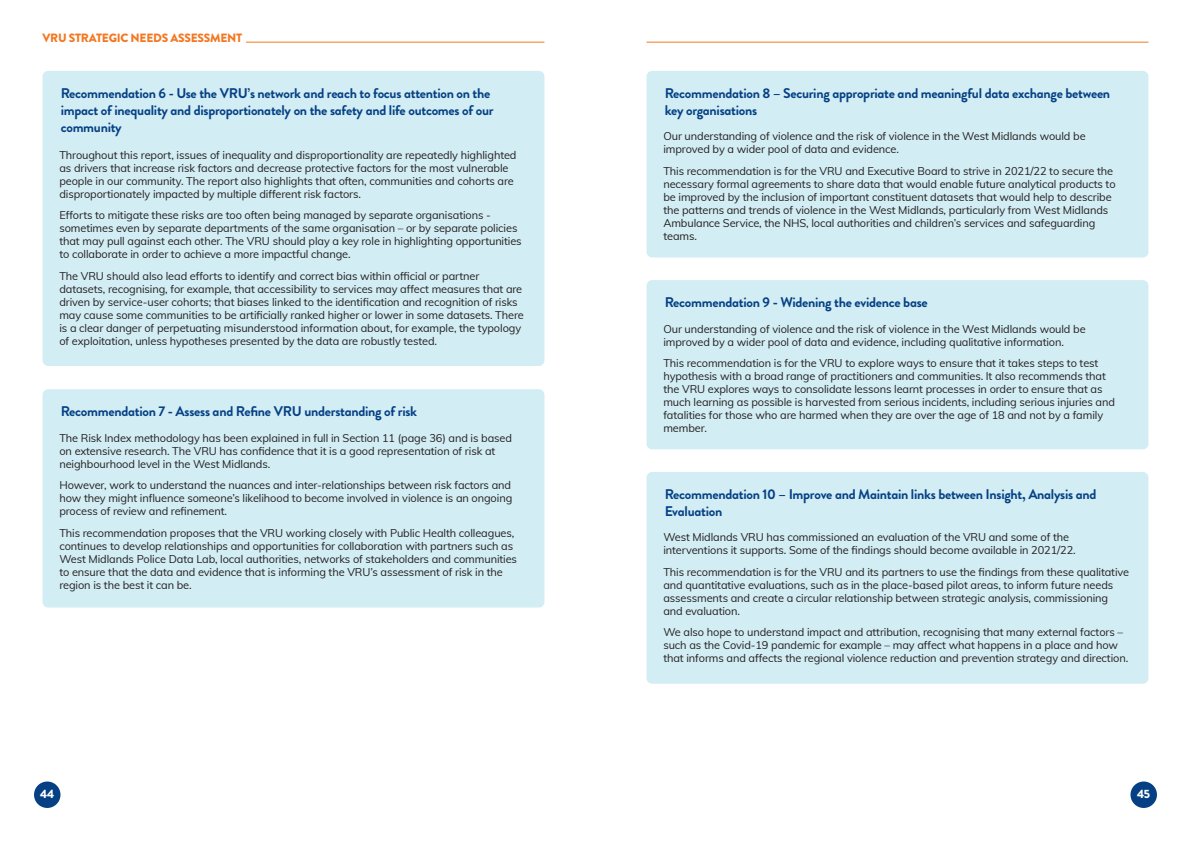
<style>
.page{position:relative;width:1191px;height:842px;background:#fff}
.page>*{position:absolute;margin:0;border:0;box-sizing:border-box;transform-origin:0 0}
.BOX__Title{font:700 14px/17px "Brandon Grotesque";letter-spacing:-.02em;color:#054085}
.t1{font:900 12px "Brandon Grotesque";letter-spacing:-.02em;color:#f47721}
.t2{font:900 12px "Brandon Grotesque";color:#fff}
.BOX__Body_Copy{font:11px/13px "Muli";letter-spacing:-.01em;color:#231f20}
</style>
<div class="page">
<div style="left:1130px;top:781px;width:27px;height:27px;background:#054085;border-radius:50%"></div>
<hr style="left:246px;top:42px;width:298px;height:1px;background:#f47721">
<div style="left:34px;top:781px;width:26px;height:27px;background:#054085;border-radius:50%"></div>
<hr style="left:646px;top:42px;width:502px;height:1px;background:#f47721">
<div style="left:43px;top:71px;width:501px;height:295px;background:#d2edf3;border-radius:6px"></div>
<div style="left:646px;top:71px;width:502px;height:186px;background:#d2edf3;border-radius:6px"></div>
<div style="left:646px;top:472px;width:502px;height:212px;background:#d2edf3;border-radius:6px"></div>
<div style="left:43px;top:389px;width:501px;height:218px;background:#d2edf3;border-radius:6px"></div>
<div style="left:646px;top:280px;width:502px;height:169px;background:#d2edf3;border-radius:6px"></div>
<p class="t1" style="left:43px;top:30px;width:201px">VRU STRATEGIC NEEDS ASSESSMENT</p>
<p class="BOX__Title" style="left:61px;top:85px;width:434px">Recommendation 6 - Use the VRU’s network and reach to focus attention on the impact of inequality and disproportionately on the safety and life outcomes of our community</p>
<p class="BOX__Title" style="left:664px;top:85px;width:447px">Recommendation 8 – Securing appropriate and meaningful data exchange between key organisations</p>
<p class="BOX__Body_Copy" style="left:663px;top:129px;width:424px">Our understanding of violence and the risk of violence in the West Midlands would be improved by a wider pool of data and evidence.</p>
<p class="BOX__Body_Copy" style="left:663px;top:164px;width:454px">This recommendation is for the VRU and Executive Board to strive in 2021/22 to secure the necessary formal agreements to share data that would enable future analytical products to be improved by the inclusion of important constituent datasets that would help to describe the patterns and trends of violence in the West Midlands, particularly from West Midlands Ambulance Service, the NHS, local authorities and children’s services and safeguarding teams.</p>
<p class="BOX__Body_Copy" style="left:59px;top:148px;width:459px">Throughout this report, issues of inequality and disproportionality are repeatedly highlighted as drivers that increase risk factors and decrease protective factors for the most vulnerable people in our community. The report also highlights that often, communities and cohorts are disproportionately impacted by multiple different risk factors.</p>
<p class="BOX__Body_Copy" style="left:59px;top:208px;width:464px">Efforts to mitigate these risks are too often being managed by separate organisations - sometimes even by separate departments of the same organisation – or by separate policies that may pull against each other. The VRU should play a key role in highlighting opportunities to collaborate in order to achieve a more impactful change.</p>
<p class="BOX__Body_Copy" style="left:59px;top:269px;width:466px">The VRU should also lead efforts to identify and correct bias within official or partner datasets, recognising, for example, that accessibility to services may affect measures that are driven by service-user cohorts; that biases linked to the identification and recognition of risks may cause some communities to be artificially ranked higher or lower in some datasets. There is a clear danger of perpetuating misunderstood information about, for example, the typology of exploitation, unless hypotheses presented by the data are robustly tested.</p>
<p class="BOX__Title" style="left:664px;top:294px;width:265px">Recommendation 9 - Widening the evidence base</p>
<p class="BOX__Body_Copy" style="left:663px;top:322px;width:424px">Our understanding of violence and the risk of violence in the West Midlands would be improved by a wider pool of data and evidence, including qualitative information.</p>
<p class="BOX__Body_Copy" style="left:663px;top:356px;width:453px">This recommendation is for the VRU to explore ways to ensure that it takes steps to test hypothesis with a broad range of practitioners and communities. It also recommends that the VRU explores ways to consolidate lessons learnt processes in order to ensure that as much learning as possible is harvested from serious incidents, including serious injuries and fatalities for those who are harmed when they are over the age of 18 and not by a family member.</p>
<p class="BOX__Title" style="left:61px;top:403px;width:358px">Recommendation 7 - Assess and Refine VRU understanding of risk</p>
<p class="BOX__Body_Copy" style="left:59px;top:431px;width:454px">The Risk Index methodology has been explained in full in Section 11 (page 36) and is based on extensive research. The VRU has confidence that it is a good representation of risk at neighbourhood level in the West Midlands.</p>
<p class="BOX__Body_Copy" style="left:59px;top:478px;width:454px;text-align:justify">However, work to understand the nuances and inter-relationships between risk factors and how they might influence someone’s likelihood to become involved in violence is an ongoing process of review and refinement.</p>
<p class="BOX__Body_Copy" style="left:59px;top:526px;width:459px">This recommendation proposes that the VRU working closely with Public Health colleagues, continues to develop relationships and opportunities for collaboration with partners such as West Midlands Police Data Lab, local authorities, networks of stakeholders and communities to ensure that the data and evidence that is informing the VRU’s assessment of risk in the region is the best it can be.</p>
<p class="BOX__Title" style="left:664px;top:486px;width:433px">Recommendation 10 – Improve and Maintain links between Insight, Analysis and<br>Evaluation</p>
<p class="BOX__Body_Copy" style="left:663px;top:530px;width:414px">West Midlands VRU has commissioned an evaluation of the VRU and some of the interventions it supports. Some of the findings should become available in 2021/22.</p>
<p class="BOX__Body_Copy" style="left:663px;top:565px;width:467px">This recommendation is for the VRU and its partners to use the findings from these qualitative and quantitative evaluations, such as in the place-based pilot areas, to inform future needs assessments and create a circular relationship between strategic analysis, commissioning and evaluation.</p>
<p class="BOX__Body_Copy" style="left:663px;top:625px;width:466px">We also hope to understand impact and attribution, recognising that many external factors – such as the Covid-19 pandemic for example – may affect what happens in a place and how that informs and affects the regional violence reduction and prevention strategy and direction.</p>
<p class="t2" style="left:40px;top:785px;width:15px">44</p>
<p class="t2" style="left:1137px;top:785px;width:15px">45</p>
</div>
